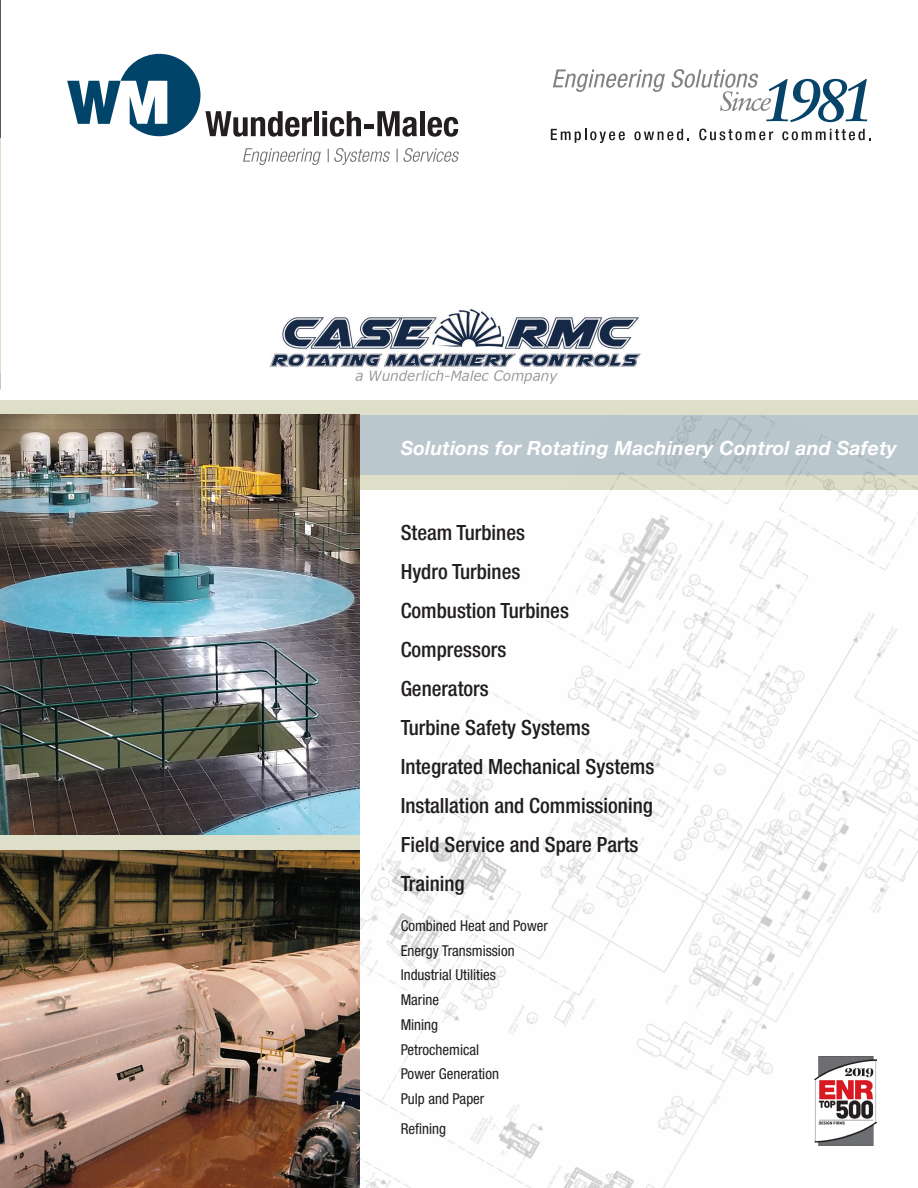
<style>
.page{position:relative;width:918px;height:1188px;background:#fff}
.page>*{position:absolute;margin:0;border:0;box-sizing:border-box;transform-origin:0 0}
.t1{font:500 condensed 21px "Helvetica Neue";color:#231f20}
.t2{font:italic 700 19.5px "Helvetica Neue";letter-spacing:.01em;color:#fff}
.t3{font:condensed 15px "Helvetica Neue";color:#231f20}
</style>
<div class="page">
<hr style="left:0;top:136px;width:1px;height:238px;background:#dedfc8">
<svg style="left:0;top:374px;width:1px;height:15px"></svg>
<hr style="left:0;top:0;width:1px;height:138px;background:#57585a">
<div style="left:1px;top:401px;width:917px;height:14px;background:#dedfc8"></div>
<img style="left:0;top:415px;width:157px;height:423px">
<img style="left:0;top:848px;width:157px;height:340px">
<div style="left:1px;top:836px;width:359px;height:14px;background:#dedfc8"></div>
<svg style="left:67px;top:54px;width:245px;height:83px"></svg>
<div style="left:314px;top:111px;width:5px;height:25px;background:#231f20"></div>
<svg style="left:322px;top:111px;width:39px;height:26px"></svg>
<hr style="left:364px;top:124px;width:10px;height:4px;background:#231f20">
<svg style="left:377px;top:111px;width:40px;height:26px"></svg>
<div style="left:420px;top:111px;width:5px;height:25px;background:#231f20"></div>
<svg style="left:428px;top:117px;width:30px;height:20px"></svg>
<svg style="left:243px;top:148px;width:78px;height:17px"></svg>
<svg style="left:328px;top:148px;width:62px;height:17px"></svg>
<svg style="left:397px;top:148px;width:62px;height:14px"></svg>
<svg style="left:553px;top:69px;width:112px;height:23px"></svg>
<svg style="left:551px;top:129px;width:74px;height:14px"></svg>
<svg style="left:634px;top:129px;width:55px;height:11px"></svg>
<svg style="left:699px;top:129px;width:74px;height:11px"></svg>
<svg style="left:782px;top:129px;width:89px;height:11px"></svg>
<svg style="left:671px;top:69px;width:196px;height:53px"></svg>
<img style="left:270px;top:309px;width:371px;height:75px">
<img style="left:157px;top:414px;width:761px;height:774px">
<p class="t2" style="left:401px;top:433px;width:498px">Solutions for Rotating Machinery Control and Safety</p>
<p class="t1" style="left:401px;top:520px;width:126px">Steam Turbines</p>
<p class="t1" style="left:401px;top:559px;width:121px">Hydro Turbines</p>
<p class="t1" style="left:401px;top:598px;width:170px">Combustion Turbines</p>
<p class="t1" style="left:401px;top:637px;width:107px">Compressors</p>
<p class="t1" style="left:401px;top:676px;width:90px">Generators</p>
<p class="t1" style="left:401px;top:715px;width:191px">Turbine Safety Systems</p>
<p class="t1" style="left:401px;top:754px;width:255px">Integrated Mechanical Systems</p>
<p class="t1" style="left:401px;top:793px;width:254px">Installation and Commissioning</p>
<p class="t1" style="left:401px;top:832px;width:239px">Field Service and Spare Parts</p>
<p class="t1" style="left:401px;top:871px;width:66px">Training</p>
<p class="t3" style="left:401px;top:917px;width:149px">Combined Heat and Power</p>
<p class="t3" style="left:401px;top:942px;width:115px">Energy Transmission</p>
<p class="t3" style="left:401px;top:966px;width:97px">Industrial Utilities</p>
<p class="t3" style="left:401px;top:991px;width:40px">Marine</p>
<p class="t3" style="left:401px;top:1016px;width:39px">Mining</p>
<p class="t3" style="left:401px;top:1041px;width:80px">Petrochemical</p>
<p class="t3" style="left:401px;top:1065px;width:100px">Power Generation</p>
<p class="t3" style="left:401px;top:1090px;width:85px">Pulp and Paper</p>
<p class="t3" style="left:401px;top:1120px;width:47px">Refining</p>
</div>
